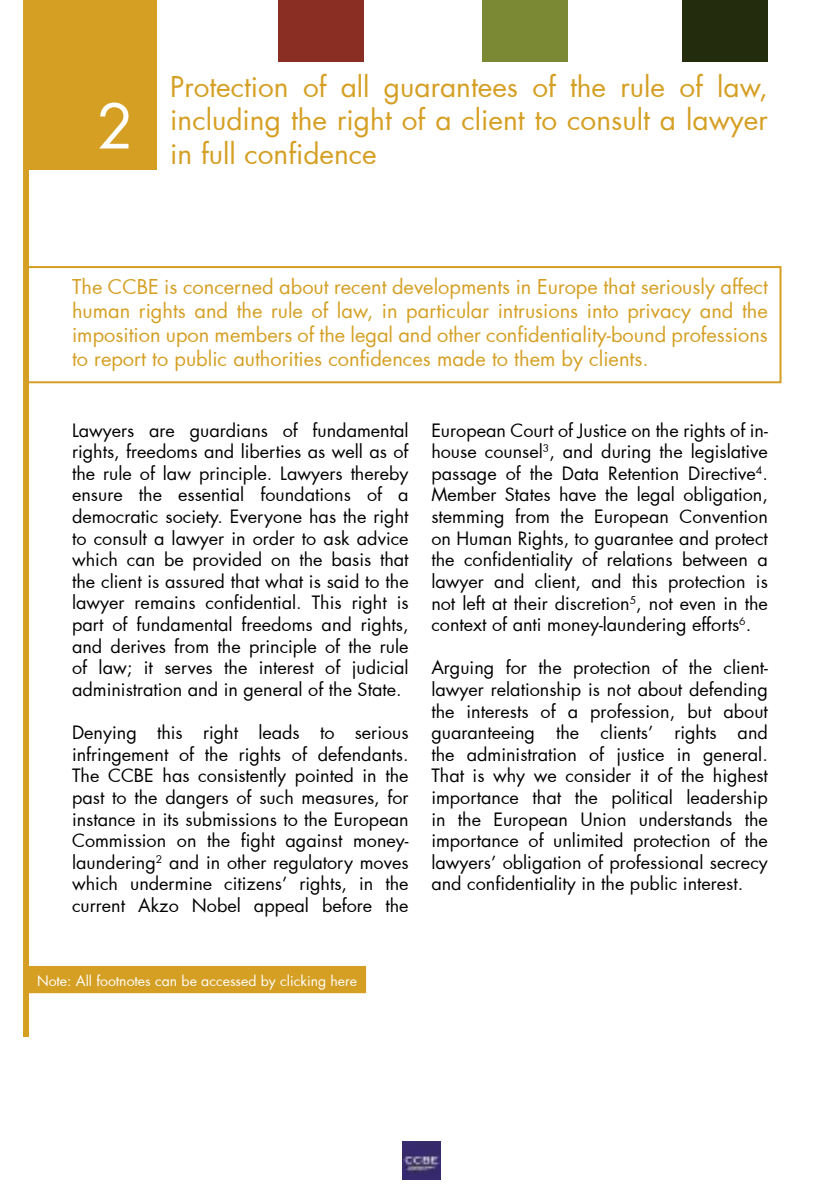
<style>
.page{position:relative;width:840px;height:1191px;background:#fff}
.page>*{position:absolute;margin:0;border:0;box-sizing:border-box;transform-origin:0 0}
.t1{font:28px "Futura";color:#d59f23}
.t2{font:20px/24px "Futura";color:#d59f23;text-align:justify}
.t3{font:18px/21.6px "Futura";color:#000;text-align:justify}
.t4{font:14px "Futura";color:#fff}
</style>
<div class="page">
<div style="left:25px;top:266px;width:756px;height:117px;border:2px solid #d59f23"></div>
<div style="left:278px;top:0;width:85px;height:61px;background:#8a2d22"></div>
<div style="left:482px;top:0;width:85px;height:61px;background:#7b8834"></div>
<div style="left:682px;top:0;width:85px;height:61px;background:#232c0c"></div>
<div style="left:25px;top:0;width:132px;height:170px;background:#d59f23"></div>
<div style="left:23px;top:0;width:5px;height:1036px;background:#d59f23"></div>
<img style="left:402px;top:1141px;width:38px;height:38px">
<div style="left:28px;top:967px;width:337px;height:25px;background:#d59f23"></div>
<div style="left:27px;top:966px;width:339px;height:27px;border:2px solid #d59f23"></div>
<h1 class="t1" style="left:170px;top:67px;width:599px">Protection of all guarantees of the rule of law,</h1>
<h1 class="t1" style="left:170px;top:101px;width:598px">including the right of a client to consult a lawyer</h1>
<h1 class="t1" style="left:97px;top:134px;width:281px"><sup>2</sup> in full confidence</h1>
<p class="t2" style="left:72px;top:274px;width:697px">The CCBE is concerned about recent developments in Europe that seriously affect human rights and the rule of law, in particular intrusions into privacy and the imposition upon members of the legal and other confidentiality-bound professions to report to public authorities confidences made to them by clients.</p>
<p class="t3" style="left:72px;top:419px;width:338px">Lawyers are guardians of fundamental rights, freedoms and liberties as well as of the rule of law principle. Lawyers thereby ensure the essential foundations of a democratic society. Everyone has the right to consult a lawyer in order to ask advice which can be provided on the basis that the client is assured that what is said to the lawyer remains confidential. This right is part of fundamental freedoms and rights, and derives from the principle of the rule of law; it serves the interest of judicial administration and in general of the State.</p>
<p class="t3" style="left:72px;top:721px;width:338px">Denying this right leads to serious infringement of the rights of defendants.<br>The CCBE has consistently pointed in the past to the dangers of such measures, for instance in its submissions to the European Commission on the fight against money&shy;laundering<sup>2</sup> and in other regulatory moves which undermine citizens’ rights, in the current Akzo Nobel appeal before the</p>
<p class="t3" style="left:431px;top:419px;width:338px">European Court of Justice on the rights of in&shy;house counsel<sup>3</sup>, and during the legislative passage of the Data Retention Directive<sup>4</sup>.<br>Member States have the legal obligation, stemming from the European Convention on Human Rights, to guarantee and protect the confidentiality of relations between a lawyer and client, and this protection is not left at their discretion<sup>5</sup>, not even in the context of anti money-laundering efforts<sup>6</sup>.</p>
<p class="t3" style="left:431px;top:656px;width:338px">Arguing for the protection of the client&shy;lawyer relationship is not about defending the interests of a profession, but about guaranteeing the clients’ rights and the administration of justice in general.<br>That is why we consider it of the highest importance that the political leadership in the European Union understands the importance of unlimited protection of the lawyers’ obligation of professional secrecy and confidentiality in the public interest.</p>
<p class="t4" style="left:37px;top:971px;width:321px">Note: All footnotes can be accessed by clicking here</p>
</div>
